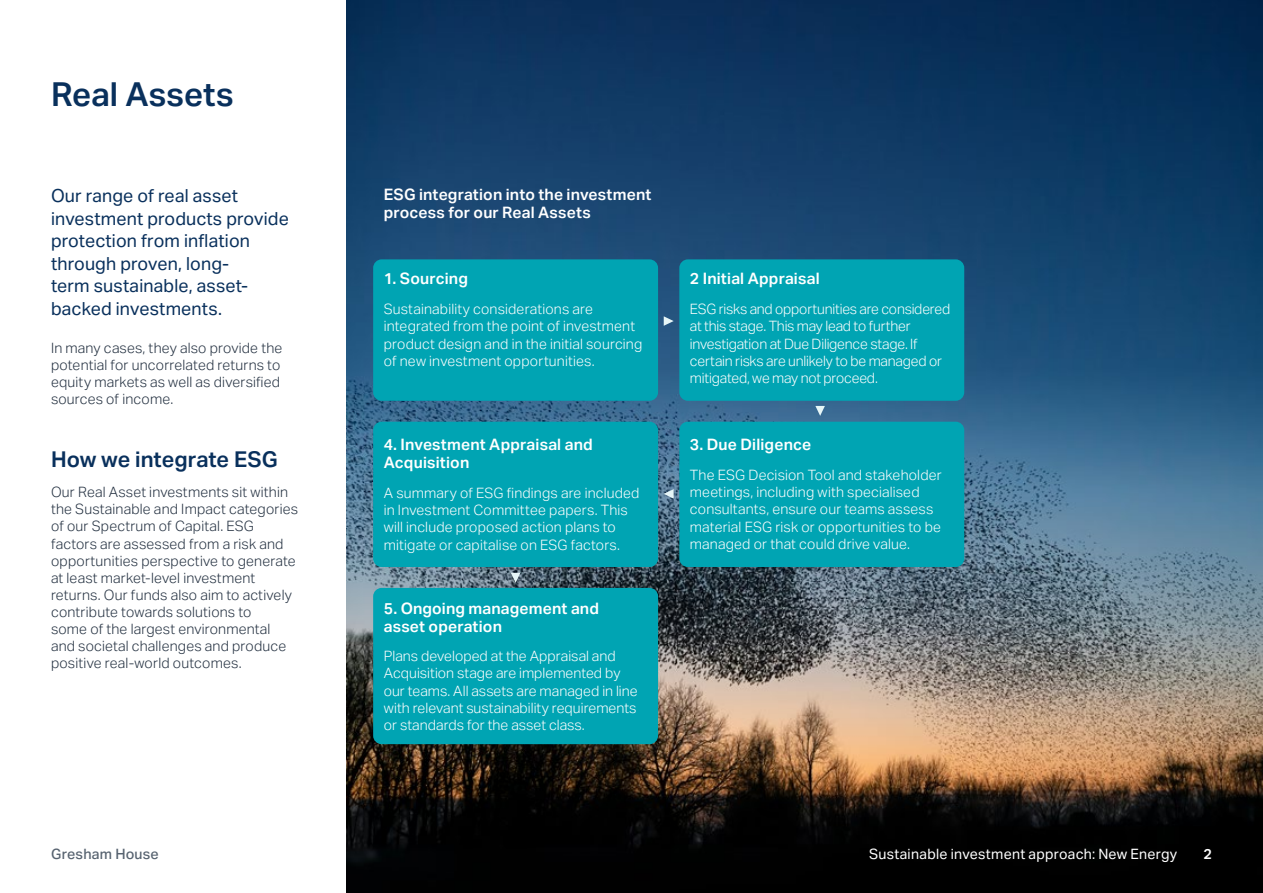
<style>
.page{position:relative;width:1263px;height:893px;background:#fff}
.page>*{position:absolute;margin:0;border:0;box-sizing:border-box;transform-origin:0 0}
.t1{font:600 33px "Aktiv Grotesk";color:#09305c}
.t2{font:600 21.75px "Aktiv Grotesk";color:#09305c}
.t3{font:18px/22.5px "Aktiv Grotesk";letter-spacing:.005em;color:#09305c}
.t4{font:600 15.75px/18px "Aktiv Grotesk";letter-spacing:.01em;color:#fff}
.t5{font:300 14.25px/17.1px "Aktiv Grotesk";letter-spacing:.01em;color:#fff}
.t6{font:300 14.25px/17.1px "Aktiv Grotesk";letter-spacing:.01em;color:#233040}
.t7{font:300 14.25px/17.1px "Aktiv Grotesk";letter-spacing:-.015em;color:#fff}
.t8{font:14.25px "Aktiv Grotesk";letter-spacing:.015em;color:#fff}
.t9{font:500 14.25px "Aktiv Grotesk";letter-spacing:.015em;color:#576370}
.t10{font:600 14.25px "Aktiv Grotesk";color:#fff}
</style>
<div class="page">
<img style="left:347px;top:0;width:916px;height:893px">
<div style="left:373px;top:259px;width:285px;height:142px;background:#00a4b3;border-radius:9px"></div>
<div style="left:679px;top:259px;width:285px;height:142px;background:#00a4b3;border-radius:9px"></div>
<div style="left:679px;top:422px;width:285px;height:145px;background:#00a4b3;border-radius:9px"></div>
<div style="left:373px;top:422px;width:285px;height:145px;background:#00a4b3;border-radius:9px"></div>
<div style="left:373px;top:588px;width:285px;height:156px;background:#00a4b3;border-radius:9px"></div>
<svg style="left:664px;top:316px;width:10px;height:10px"></svg>
<svg style="left:664px;top:489px;width:10px;height:10px"></svg>
<svg style="left:815px;top:406px;width:10px;height:10px"></svg>
<svg style="left:511px;top:573px;width:9px;height:10px"></svg>
<h1 class="t1" style="left:51px;top:76px;width:184px">Real Assets</h1>
<p class="t3" style="left:51px;top:185px;width:239px">Our range of real asset investment products provide protection from inflation through proven, long-<br>term sustainable, asset&shy;backed investments.</p>
<p class="t6" style="left:51px;top:339px;width:233px">In many cases, they also provide the potential for uncorrelated returns to equity markets as well as diversified sources of income.</p>
<h2 class="t2" style="left:51px;top:447px;width:228px">How we integrate ESG</h2>
<p class="t6" style="left:51px;top:484px;width:249px">Our Real Asset investments sit within the Sustainable and Impact categories of our Spectrum of Capital. ESG factors are assessed from a risk and opportunities perspective to generate at least market-level investment returns. Our funds also aim to actively contribute towards solutions to<br>some of the largest environmental and societal challenges and produce positive real-world outcomes.</p>
<p class="t4" style="left:384px;top:186px;width:269px">ESG integration into the investment process for our Real Assets</p>
<p class="t4" style="left:384px;top:270px;width:86px">1. Sourcing</p>
<p class="t5" style="left:384px;top:301px;width:260px">Sustainability considerations are integrated from the point of investment product design and in the initial sourcing of new investment opportunities.</p>
<p class="t4" style="left:384px;top:436px;width:210px">4. Investment Appraisal and<br>Acquisition</p>
<p class="t5" style="left:384px;top:485px;width:257px">A summary of ESG findings are included in Investment Committee papers. This will include proposed action plans to mitigate or capitalise on ESG factors.</p>
<p class="t4" style="left:384px;top:599px;width:217px">5. Ongoing management and asset operation</p>
<p class="t5" style="left:384px;top:648px;width:255px">Plans developed at the Appraisal and Acquisition stage are implemented by our teams. All assets are managed in line with relevant sustainability requirements or standards for the asset class.</p>
<p class="t4" style="left:690px;top:270px;width:131px">2 Initial Appraisal</p>
<p class="t7" style="left:690px;top:301px;width:262px">ESG risks and opportunities are considered at this stage. This may lead to further investigation at Due Diligence stage. If certain risks are unlikely to be managed or mitigated, we may not proceed.</p>
<p class="t4" style="left:690px;top:436px;width:123px">3. Due Diligence</p>
<p class="t5" style="left:690px;top:467px;width:253px">The ESG Decision Tool and stakeholder meetings, including with specialised consultants, ensure our teams assess material ESG risk or opportunities to be managed or that could drive value.</p>
<p class="t9" style="left:51px;top:846px;width:109px">Gresham House</p>
<p class="t8" style="left:869px;top:845px;width:310px">Sustainable investment approach: New Energy</p>
<p class="t10" style="left:1203px;top:845px;width:10px">2</p>
</div>
